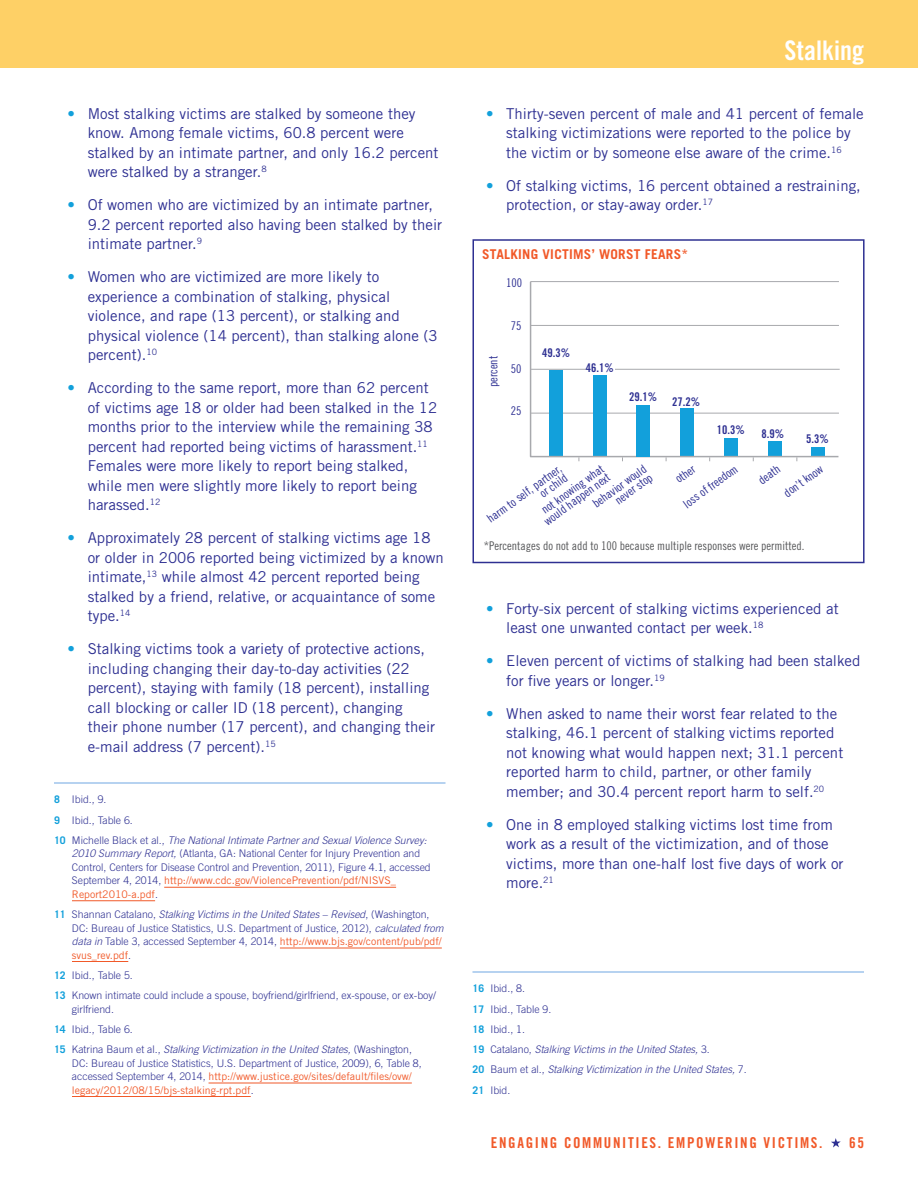
<style>
.page{position:relative;width:918px;height:1188px;background:#fff}
.page>*{position:absolute;margin:0;border:0;box-sizing:border-box;transform-origin:0 0}
.t1{font:27px "Trade Gothic LT Std Bd Cn 20";color:#fff}
.t2{font:15px/19.5px "Trade Gothic LT Std";color:#2e3092}
.t3{font:15px "Trade Gothic LT Std Bd Cn 20";letter-spacing:.11em;color:#f15929}
.t4{font:700 13.5px "Trade Gothic LT Std";letter-spacing:.02em;color:#f15929}
.t5{font:12px/10.5px "Trade Gothic LT Std Cn 18";color:#2e3092;text-align:right}
.t6{font:12px "Trade Gothic LT Std Cn 18";color:#57585a}
.t7{font:12px "Trade Gothic LT Std Bd Cn 20";color:#2e3092}
.t8{font:300 10.5px/13.5px "Trade Gothic LT Std";color:#2e3092}
.t9{font:italic 300 10.5px/20.2px "Trade Gothic LT Std";color:#2e3092}
.s1{color:#12a0db}
.s2{font-weight:700;font-style:normal;color:#12a0db}
.s3{font-style:normal}
.s4{font-style:italic}
.s5{font-weight:400;color:#f15929}
.s6{font-weight:700;color:#12a0db}
</style>
<div class="page">
<svg style="left:831px;top:1138px;width:10px;height:10px"></svg>
<div style="left:0;top:0;width:918px;height:68px;background:#fed066"></div>
<hr style="left:54px;top:783px;width:392px;height:1px;background:#6fa7e3">
<hr style="left:164px;top:887px;width:232px;height:1px;background:#f15929">
<hr style="left:72px;top:900px;width:83px;height:1px;background:#f15929">
<hr style="left:280px;top:948px;width:162px;height:1px;background:#f15929">
<hr style="left:72px;top:961px;width:56px;height:1px;background:#f15929">
<hr style="left:209px;top:1083px;width:203px;height:1px;background:#f15929">
<hr style="left:72px;top:1096px;width:179px;height:1px;background:#f15929">
<hr style="left:472px;top:972px;width:392px;height:1px;background:#6fa7e3">
<div style="left:472px;top:239px;width:393px;height:324px;border:2px solid #2e3092"></div>
<svg style="left:529px;top:281px;width:311px;height:177px"></svg>
<div style="left:637px;top:405px;width:13px;height:51px;background:#12a0db"></div>
<div style="left:629px;top:393px;width:29px;height:11px;background:#fff"></div>
<p class="t2" style="left:88px;top:104px;width:352px;text-indent:-20px"><span class="s1">•</span> Most stalking victims are stalked by someone they know. Among female victims, 60.8 percent were stalked by an intimate partner, and only 16.2 percent were stalked by a stranger.<sup>8</sup></p>
<p class="t2" style="left:88px;top:195px;width:356px;text-indent:-20px"><span class="s1">•</span> Of women who are victimized by an intimate partner,<br>9.2 percent reported also having been stalked by their intimate partner.<sup>9</sup></p>
<p class="t2" style="left:88px;top:267px;width:351px;text-indent:-20px"><span class="s1">•</span> Women who are victimized are more likely to experience a combination of stalking, physical violence, and rape (13 percent), or stalking and physical violence (14 percent), than stalking alone (3 percent).<sup>10</sup></p>
<p class="t2" style="left:88px;top:378px;width:351px;text-indent:-20px"><span class="s1">•</span> According to the same report, more than 62 percent of victims age 18 or older had been stalked in the 12 months prior to the interview while the remaining 38 percent had reported being victims of harassment.<sup>11<br></sup>Females were more likely to report being stalked, while men were slightly more likely to report being harassed.<sup>12</sup></p>
<p class="t2" style="left:88px;top:528px;width:358px;text-indent:-20px"><span class="s1">•</span> Approximately 28 percent of stalking victims age 18 or older in 2006 reported being victimized by a known intimate,<sup>13</sup> while almost 42 percent reported being stalked by a friend, relative, or acquaintance of some type.<sup>14</sup></p>
<p class="t2" style="left:88px;top:639px;width:349px;text-indent:-20px"><span class="s1">•</span> Stalking victims took a variety of protective actions, including changing their day-to-day activities (22 percent), staying with family (18 percent), installing call blocking or caller ID (18 percent), changing their phone number (17 percent), and changing their e-mail address (7 percent).<sup>15</sup></p>
<p class="t9" style="left:54px;top:790px;width:374px"><span class="s2">8</span> <span class="s3">Ibid., 9.<br></span><span class="s2">9</span> <span class="s3">Ibid., Table 6.<br></span><span class="s2">10</span> <span class="s3">Michelle Black et al.,</span> The National Intimate Partner and Sexual Violence Survey:</p>
<p class="t8" style="left:72px;top:847px;width:360px"><span class="s4">2010 Summary Report,</span> (Atlanta, GA: National Center for Injury Prevention and Control, Centers for Disease Control and Prevention, 2011), Figure 4.1, accessed September 4, 2014, <span class="s5">http://www.cdc.gov/ViolencePrevention/pdf/NISVS_ Report2010-a.pdf</span>.</p>
<p class="t8" style="left:72px;top:907px;width:373px;text-indent:-18px"><span class="s6">11</span> Shannan Catalano, <span class="s4">Stalking Victims in the United States – Revised</span>, (Washington, DC: Bureau of Justice Statistics, U.S. Department of Justice, 2012), <span class="s4">calculated from data in</span> Table 3, accessed September 4, 2014, <span class="s5">http://www.bjs.gov/content/pub/pdf/ svus_rev.pdf</span>.</p>
<p class="t8" style="left:54px;top:965px;width:384px;line-height:20.2px"><span class="s6">12</span> Ibid., Table 5.<br><span class="s6">13</span> Known intimate could include a spouse, boyfriend/girlfriend, ex-spouse, or ex-boy/</p>
<p class="t8" style="left:54px;top:999px;width:359px;line-height:20.2px;text-indent:18px">girlfriend.<br><span class="s6">14</span> Ibid., Table 6.<br><span class="s6">15</span> Katrina Baum et al., <span class="s4">Stalking Victimization in the United States,</span> (Washington,</p>
<p class="t8" style="left:72px;top:1056px;width:351px">DC: Bureau of Justice Statistics, U.S. Department of Justice, 2009), 6, Table 8, accessed September 4, 2014, <span class="s5">http://www.justice.gov/sites/default/files/ovw/ legacy/2012/08/15/bjs-stalking-rpt.pdf</span>.</p>
<h1 class="t1" style="left:785px;top:34px;width:81px">Stalking</h1>
<p class="t2" style="left:486px;top:104px;width:379px;text-align:center"><span class="s1">•</span> Thirty-seven percent of male and 41 percent of female stalking victimizations were reported to the police by<br>the victim or by someone else aware of the crime.<sup>16</sup></p>
<p class="t2" style="left:506px;top:176px;width:356px;text-indent:-20px"><span class="s1">•</span> Of stalking victims, 16 percent obtained a restraining, protection, or stay-away order.<sup>17</sup></p>
<p class="t4" style="left:482px;top:245px;width:208px">STALKING VICTIMS’ WORST FEARS*</p>
<p class="t5" style="left:506px;top:277px;width:17px">100</p>
<p class="t5" style="left:488px;top:387px;width:33px;rotate:-90deg">percent</p>
<p class="t5" style="left:511px;top:320px;width:12px">75</p>
<p class="t5" style="left:511px;top:363px;width:12px">50</p>
<p class="t5" style="left:511px;top:406px;width:12px">25</p>
<p class="t7" style="left:542px;top:345px;width:29px">49.3%</p>
<p class="t7" style="left:586px;top:361px;width:29px">46.1%</p>
<p class="t7" style="left:629px;top:390px;width:29px">29.1%</p>
<p class="t5" style="left:591px;top:500px;width:65px;rotate:-36deg">behavior would never stop</p>
<p class="t5" style="left:536px;top:509px;width:80px;text-align:center;rotate:-36deg">not knowing what would happen next</p>
<p class="t5" style="left:485px;top:515px;width:90px;rotate:-36deg">harm to self, partner, or child</p>
<p class="t7" style="left:672px;top:394px;width:29px">27.2%</p>
<p class="t7" style="left:717px;top:422px;width:29px">10.3%</p>
<p class="t7" style="left:761px;top:426px;width:24px">8.9%</p>
<p class="t7" style="left:806px;top:432px;width:24px">5.3%</p>
<p class="t5" style="left:757px;top:477px;width:25px;rotate:-36deg">death</p>
<p class="t5" style="left:674px;top:476px;width:23px;rotate:-36deg">other</p>
<p class="t5" style="left:782px;top:490px;width:47px;rotate:-36deg">don’t know</p>
<p class="t5" style="left:682px;top:501px;width:66px;rotate:-36deg">loss of freedom</p>
<p class="t6" style="left:484px;top:538px;width:322px">*Percentages do not add to 100 because multiple responses were permitted.</p>
<p class="t2" style="left:506px;top:599px;width:334px;text-indent:-20px"><span class="s1">•</span> Forty-six percent of stalking victims experienced at least one unwanted contact per week.<sup>18</sup></p>
<p class="t2" style="left:506px;top:651px;width:356px;text-indent:-20px"><span class="s1">•</span> Eleven percent of victims of stalking had been stalked for five years or longer.<sup>19</sup></p>
<p class="t2" style="left:506px;top:704px;width:339px;text-indent:-20px"><span class="s1">•</span> When asked to name their worst fear related to the stalking, 46.1 percent of stalking victims reported not knowing what would happen next; 31.1 percent reported harm to child, partner, or other family member; and 30.4 percent report harm to self.<sup>20</sup></p>
<p class="t2" style="left:506px;top:815px;width:339px;text-indent:-20px"><span class="s1">•</span> One in 8 employed stalking victims lost time from work as a result of the victimization, and of those victims, more than one-half lost five days of work or more.<sup>21</sup></p>
<p class="t9" style="left:472px;top:979px;width:276px"><span class="s2">16</span> <span class="s3">Ibid., 8.<br></span><span class="s2">17</span> <span class="s3">Ibid., Table 9.<br></span><span class="s2">18</span> <span class="s3">Ibid., 1.<br></span><span class="s2">19</span> <span class="s3">Catalano,</span> Stalking Victims in the United States, <span class="s3">3.<br></span><span class="s2">20</span> <span class="s3">Baum et al.,</span> Stalking Victimization in the United States, <span class="s3">7.<br></span><span class="s2">21</span> <span class="s3">Ibid.</span></p>
<p class="t3" style="left:491px;top:1133px;width:333px">ENGAGING COMMUNITIES. EMPOWERING VICTIMS.</p>
<p class="t3" style="left:849px;top:1133px;width:16px">65</p>
</div>
